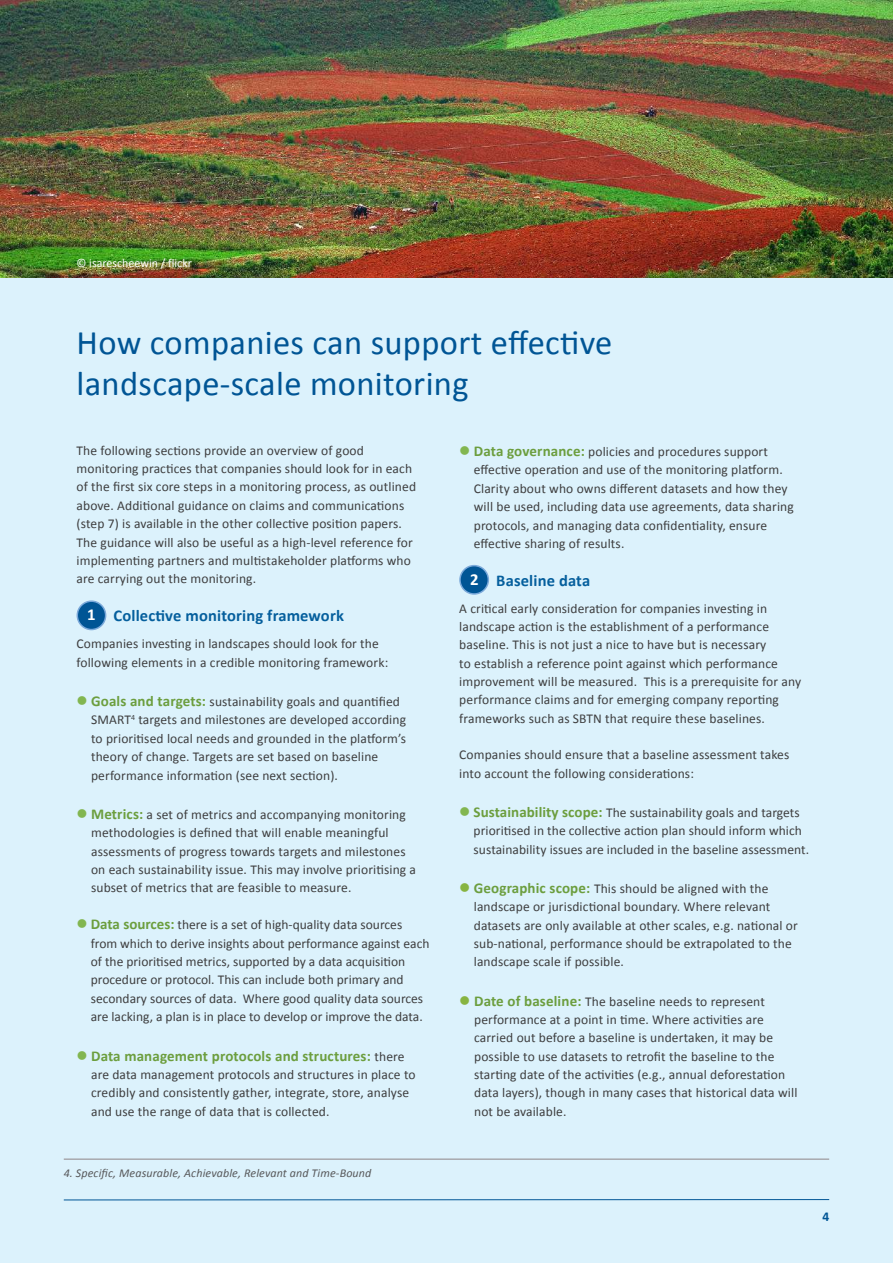
<style>
.page{position:relative;width:893px;height:1263px;background:#dcf2fc}
.page>*{position:absolute;margin:0;border:0;box-sizing:border-box;transform-origin:0 0}
.t1{font:34.5px/41.4px "Calibri";letter-spacing:.01em;color:#005595}
.t2{font:700 16.5px "Calibri";letter-spacing:.01em;color:#055f9d}
.t3{font:700 15px "Calibri";letter-spacing:.01em;color:#6c9e3e}
.t4{font:13.5px/18.3px "Calibri";letter-spacing:.01em;color:#3e3e3f}
.t5{font:700 13.5px "Calibri";color:#005595}
.t6{font:italic 12px "Calibri";letter-spacing:.01em;color:#57585a}
.t7{font:12px "Calibri";color:#fff}
.s1{font-size:16.8px;color:#fff}
.s2{color:#82b650}
.s3{font-weight:700;font-size:15px;color:#6c9e3e}
.s4{font-weight:400;font-size:13.5px;color:#3e3e3f}
.s5{color:#87b441}
</style>
<div class="page">
<hr style="left:64px;top:1199px;width:765px;height:1px;background:#005595">
<div style="left:77px;top:601px;width:29px;height:28px;background:#005595;border-radius:50%"></div>
<div style="left:77px;top:600px;width:29px;height:30px;border:2px solid #7ba9da;border-radius:50%"></div>
<div style="left:460px;top:566px;width:28px;height:28px;background:#005595;border-radius:50%"></div>
<div style="left:459px;top:565px;width:30px;height:30px;border:2px solid #7ba9da;border-radius:50%"></div>
<img style="left:0;top:0;width:893px;height:277px">
<hr style="left:64px;top:1158px;width:765px;height:2px;background:#a8a9ad">
<p class="t7" style="left:77px;top:254px;width:117px">© isarescheewin / flickr</p>
<h1 class="t1" style="left:77px;top:320px;width:537px">How companies can support effective landscape-scale monitoring</h1>
<p class="t4" style="left:77px;top:441px;width:341px">The following sections provide an overview of good monitoring practices that companies should look for in each of the first six core steps in a monitoring process, as outlined above. Additional guidance on claims and communications (step 7) is available in the other collective position papers.<br>The guidance will also be useful as a high-level reference for implementing partners and multistakeholder platforms who are carrying out the monitoring.</p>
<p class="t2" style="left:87px;top:604px;width:258px"><span class="s1">1</span> Collective monitoring framework</p>
<p class="t4" style="left:77px;top:634px;width:313px">Companies investing in landscapes should look for the following elements in a credible monitoring framework:</p>
<p class="t4" style="left:91px;top:692px;width:317px;text-indent:-15px"><span class="s2">●</span> <span class="s3">Goals and targets:</span> sustainability goals and quantified SMART<sup>4</sup> targets and milestones are developed according to prioritised local needs and grounded in the platform’s theory of change. Targets are set based on baseline performance information (see next section).</p>
<p class="t4" style="left:91px;top:805px;width:326px;text-indent:-15px"><span class="s2">●</span> <span class="s3">Metrics:</span> a set of metrics and accompanying monitoring methodologies is defined that will enable meaningful assessments of progress towards targets and milestones on each sustainability issue. This may involve prioritising a subset of metrics that are feasible to measure.</p>
<p class="t4" style="left:91px;top:915px;width:340px;text-indent:-14px"><span class="s2">●</span> <span class="s3">Data sources:</span> there is a set of high-quality data sources from which to derive insights about performance against each of the prioritised metrics, supported by a data acquisition procedure or protocol. This can include both primary and secondary sources of data. Where good quality data sources are lacking, a plan is in place to develop or improve the data.</p>
<p class="t3" style="left:77px;top:1045px;width:330px"><span class="s2">●</span> Data management protocols and structures: <span class="s4">there</span></p>
<p class="t4" style="left:91px;top:1065px;width:326px">are data management protocols and structures in place to credibly and consistently gather, integrate, store, analyse and use the range of data that is collected.</p>
<p class="t4" style="left:474px;top:442px;width:322px;text-indent:-15px"><span class="s2">●</span> <span class="s3">Data governance:</span> policies and procedures support effective operation and use of the monitoring platform.<br>Clarity about who owns different datasets and how they will be used, including data use agreements, data sharing protocols, and managing data confidentiality, ensure effective sharing of results.</p>
<p class="t2" style="left:470px;top:569px;width:122px"><span class="s1">2</span> Baseline data</p>
<p class="t4" style="left:459px;top:598px;width:343px">A critical early consideration for companies investing in landscape action is the establishment of a performance baseline. This is not just a nice to have but is necessary<br>to establish a reference point against which performance improvement will be measured. This is a prerequisite for any performance claims and for emerging company reporting frameworks such as SBTN that require these baselines.</p>
<p class="t4" style="left:459px;top:745px;width:332px">Companies should ensure that a baseline assessment takes into account the following considerations:</p>
<p class="t4" style="left:474px;top:803px;width:337px;text-indent:-14px"><span class="s2">●</span> <span class="s3">Sustainability scope:</span> The sustainability goals and targets prioritised in the collective action plan should inform which sustainability issues are included in the baseline assessment.</p>
<p class="t4" style="left:474px;top:879px;width:326px;text-indent:-15px"><span class="s5">●</span> <span class="s3">Geographic scope:</span> This should be aligned with the landscape or jurisdictional boundary. Where relevant datasets are only available at other scales, e.g. national or sub-national, performance should be extrapolated to the landscape scale if possible.</p>
<p class="t4" style="left:474px;top:992px;width:325px;text-indent:-15px"><span class="s5">●</span> <span class="s3">Date of baseline:</span> The baseline needs to represent performance at a point in time. Where activities are carried out before a baseline is undertaken, it may be possible to use datasets to retrofit the baseline to the starting date of the activities (e.g., annual deforestation data layers), though in many cases that historical data will not be available.</p>
<p class="t6" style="left:64px;top:1164px;width:309px">4. Specific, Measurable, Achievable, Relevant and Time-Bound</p>
<p class="t5" style="left:822px;top:1207px;width:8px">4</p>
</div>
